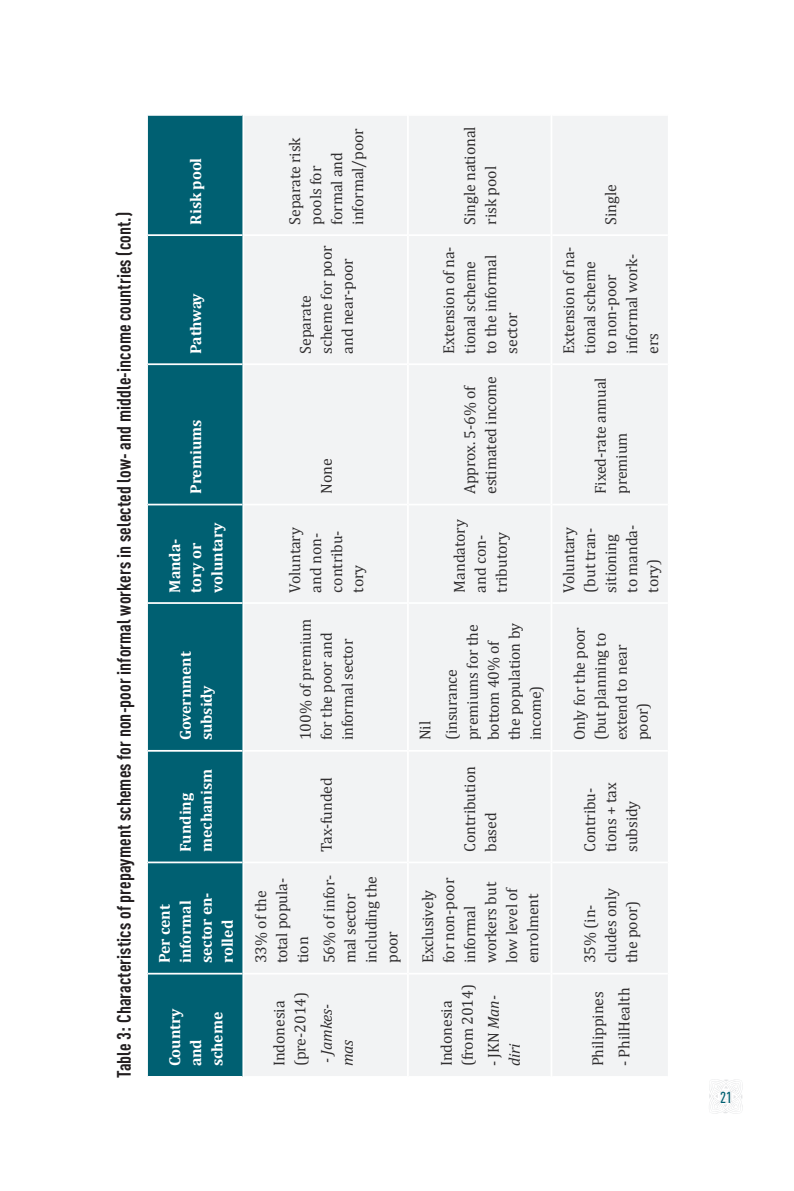
<style>
.page{position:relative;width:794px;height:1191px;background:#fff}
.page>*{position:absolute;margin:0;border:0;box-sizing:border-box;transform-origin:0 0}
.Table_title{font:700 19.25px "DIN Cond";letter-spacing:.005em;color:#231f20}
.Table_text_left_9__a{font:15.75px/21px "Cambria";letter-spacing:-.005em;color:#312f30}
.Table_Heading_left_9{font:700 15.75px/21px "Cambria";letter-spacing:-.005em;color:#fff}
.Table_text_left_9__a-2{font:italic 15.75px/21px "Cambria";letter-spacing:-.005em;color:#312f30}
.Table_Heading_left_9-2{font:700 15.75px "Cambria";letter-spacing:-.025em;color:#fff}
.t1{font:500 15.75px "DIN Cond";color:#006072}
.s1{font-style:normal}
</style>
<div class="page">
<svg style="left:709px;top:1079px;width:34px;height:34px"></svg>
<div style="left:148px;top:116px;width:94px;height:960px;background:#006072"></div>
<div style="left:244px;top:116px;width:424px;height:960px;background:#f2f3f4"></div>
<hr style="left:148px;top:972px;width:94px;height:2px;background:#fff">
<hr style="left:148px;top:861px;width:94px;height:2px;background:#fff">
<hr style="left:148px;top:750px;width:94px;height:1px;background:#fff">
<hr style="left:148px;top:602px;width:94px;height:2px;background:#fff">
<hr style="left:148px;top:504px;width:94px;height:1px;background:#fff">
<hr style="left:148px;top:363px;width:94px;height:2px;background:#fff">
<hr style="left:148px;top:234px;width:94px;height:2px;background:#fff">
<hr style="left:244px;top:972px;width:163px;height:2px;background:#fff">
<hr style="left:244px;top:861px;width:163px;height:2px;background:#fff">
<hr style="left:244px;top:750px;width:163px;height:1px;background:#fff">
<hr style="left:244px;top:602px;width:163px;height:2px;background:#fff">
<hr style="left:244px;top:504px;width:163px;height:1px;background:#fff">
<hr style="left:244px;top:363px;width:163px;height:2px;background:#fff">
<hr style="left:244px;top:234px;width:163px;height:2px;background:#fff">
<hr style="left:407px;top:973px;width:2px;height:104px;background:#fff">
<hr style="left:407px;top:862px;width:2px;height:111px;background:#fff">
<hr style="left:409px;top:972px;width:141px;height:2px;background:#fff">
<hr style="left:407px;top:751px;width:2px;height:111px;background:#fff">
<hr style="left:409px;top:861px;width:141px;height:2px;background:#fff">
<hr style="left:407px;top:603px;width:2px;height:148px;background:#fff">
<hr style="left:409px;top:750px;width:141px;height:1px;background:#fff">
<hr style="left:407px;top:504px;width:2px;height:99px;background:#fff">
<hr style="left:409px;top:602px;width:141px;height:2px;background:#fff">
<hr style="left:407px;top:364px;width:2px;height:140px;background:#fff">
<hr style="left:409px;top:504px;width:141px;height:1px;background:#fff">
<hr style="left:407px;top:235px;width:2px;height:129px;background:#fff">
<hr style="left:409px;top:363px;width:141px;height:2px;background:#fff">
<hr style="left:407px;top:114px;width:2px;height:121px;background:#fff">
<hr style="left:409px;top:234px;width:141px;height:2px;background:#fff">
<hr style="left:550px;top:973px;width:2px;height:104px;background:#fff">
<hr style="left:550px;top:862px;width:2px;height:111px;background:#fff">
<hr style="left:552px;top:972px;width:116px;height:2px;background:#fff">
<hr style="left:550px;top:751px;width:2px;height:111px;background:#fff">
<hr style="left:552px;top:861px;width:116px;height:2px;background:#fff">
<hr style="left:550px;top:603px;width:2px;height:148px;background:#fff">
<hr style="left:552px;top:750px;width:116px;height:1px;background:#fff">
<hr style="left:550px;top:504px;width:2px;height:99px;background:#fff">
<hr style="left:552px;top:602px;width:116px;height:2px;background:#fff">
<hr style="left:550px;top:364px;width:2px;height:140px;background:#fff">
<hr style="left:552px;top:504px;width:116px;height:1px;background:#fff">
<hr style="left:550px;top:235px;width:2px;height:129px;background:#fff">
<hr style="left:552px;top:363px;width:116px;height:2px;background:#fff">
<hr style="left:550px;top:114px;width:2px;height:121px;background:#fff">
<hr style="left:552px;top:234px;width:116px;height:2px;background:#fff">
<p class="Table_title" style="left:112px;top:1077px;width:867px;rotate:-90deg">Table 3: Characteristics of prepayment schemes for non-poor informal workers in selected low- and middle-income countries (cont.)</p>
<p class="Table_Heading_left_9" style="left:185px;top:225px;width:68px;rotate:-90deg">Risk pool</p>
<p class="Table_Heading_left_9-2" style="left:185px;top:354px;width:62px;rotate:-90deg">Pathway</p>
<p class="Table_Heading_left_9" style="left:185px;top:494px;width:76px;rotate:-90deg">Premiums</p>
<p class="Table_Heading_left_9" style="left:164px;top:592px;width:71px;rotate:-90deg">Manda&shy;tory or voluntary</p>
<p class="Table_Heading_left_9" style="left:174px;top:740px;width:90px;rotate:-90deg">Government subsidy</p>
<p class="Table_Heading_left_9" style="left:174px;top:852px;width:84px;rotate:-90deg">Funding mechanism</p>
<p class="Table_Heading_left_9" style="left:153px;top:963px;width:72px;rotate:-90deg">Per cent informal sector en&shy;rolled</p>
<p class="Table_Heading_left_9" style="left:164px;top:1066px;width:59px;rotate:-90deg">Country and scheme</p>
<p class="Table_text_left_9__a" style="left:284px;top:225px;width:98px;rotate:-90deg">Separate risk pools for formal and informal/poor</p>
<p class="Table_text_left_9__a" style="left:295px;top:354px;width:110px;rotate:-90deg">Separate scheme for poor and near-poor</p>
<p class="Table_text_left_9__a" style="left:316px;top:494px;width:37px;rotate:-90deg">None</p>
<p class="Table_text_left_9__a" style="left:284px;top:592px;width:67px;rotate:-90deg">Voluntary and non&shy;contribu&shy;tory</p>
<p class="Table_text_left_9__a" style="left:295px;top:740px;width:123px;rotate:-90deg">100% of premium for the poor and informal sector</p>
<p class="Table_text_left_9__a" style="left:316px;top:852px;width:76px;rotate:-90deg">Tax-funded</p>
<p class="Table_text_left_9__a" style="left:250px;top:963px;width:87px;rotate:-90deg">33% of the total popula&shy;tion</p>
<p class="Table_text_left_9__a" style="left:318px;top:963px;width:90px;rotate:-90deg">56% of infor&shy;mal sector including the poor</p>
<p class="Table_text_left_9__a" style="left:268px;top:1066px;width:76px;rotate:-90deg">Indonesia (pre-2014)</p>
<p class="Table_text_left_9__a-2" style="left:315px;top:1066px;width:64px;rotate:-90deg">- Jamkes&shy;mas</p>
<p class="Table_text_left_9__a" style="left:459px;top:225px;width:100px;rotate:-90deg">Single national risk pool</p>
<p class="Table_text_left_9__a" style="left:438px;top:354px;width:109px;rotate:-90deg">Extension of na&shy;tional scheme to the informal sector</p>
<p class="Table_text_left_9__a" style="left:459px;top:494px;width:120px;rotate:-90deg">Approx. 5-6% of estimated income</p>
<p class="Table_text_left_9__a" style="left:415px;top:740px;width:21px;rotate:-90deg">Nil</p>
<p class="Table_text_left_9__a" style="left:449px;top:592px;width:75px;rotate:-90deg">Mandatory and con&shy;tributory</p>
<p class="Table_text_left_9__a" style="left:441px;top:740px;width:119px;rotate:-90deg">(insurance premiums for the bottom 40% of the population by income)</p>
<p class="Table_text_left_9__a" style="left:459px;top:852px;width:87px;rotate:-90deg">Contribution based</p>
<p class="Table_text_left_9__a" style="left:417px;top:963px;width:87px;rotate:-90deg">Exclusively for non-poor informal workers but low level of enrolment</p>
<p class="Table_text_left_9__a" style="left:436px;top:1066px;width:84px;rotate:-90deg">Indonesia (from 2014)</p>
<p class="Table_text_left_9__a-2" style="left:482px;top:1066px;width:73px;rotate:-90deg"><span class="s1">- JKN</span> Man&shy;diri</p>
<p class="Table_text_left_9__a" style="left:600px;top:225px;width:42px;rotate:-90deg">Single</p>
<p class="Table_text_left_9__a" style="left:558px;top:354px;width:109px;rotate:-90deg">Extension of na&shy;tional scheme to non-poor informal work&shy;ers</p>
<p class="Table_text_left_9__a" style="left:590px;top:494px;width:118px;rotate:-90deg">Fixed-rate annual premium</p>
<p class="Table_text_left_9__a" style="left:558px;top:592px;width:69px;rotate:-90deg">Voluntary (but tran&shy;sitioning to manda&shy;tory)</p>
<p class="Table_text_left_9__a" style="left:569px;top:740px;width:115px;rotate:-90deg">Only for the poor (but planning to extend to near poor)</p>
<p class="Table_text_left_9__a" style="left:579px;top:852px;width:71px;rotate:-90deg">Contribu&shy;tions + tax subsidy</p>
<p class="Table_text_left_9__a" style="left:579px;top:963px;width:76px;rotate:-90deg">35% (in&shy;cludes only the poor)</p>
<p class="Table_text_left_9__a" style="left:587px;top:1066px;width:77px;rotate:-90deg">Philippines</p>
<p class="Table_text_left_9__a" style="left:613px;top:1066px;width:80px;rotate:-90deg">- PhilHealth</p>
<p class="t1" style="left:720px;top:1087px;width:14px">21</p>
</div>
